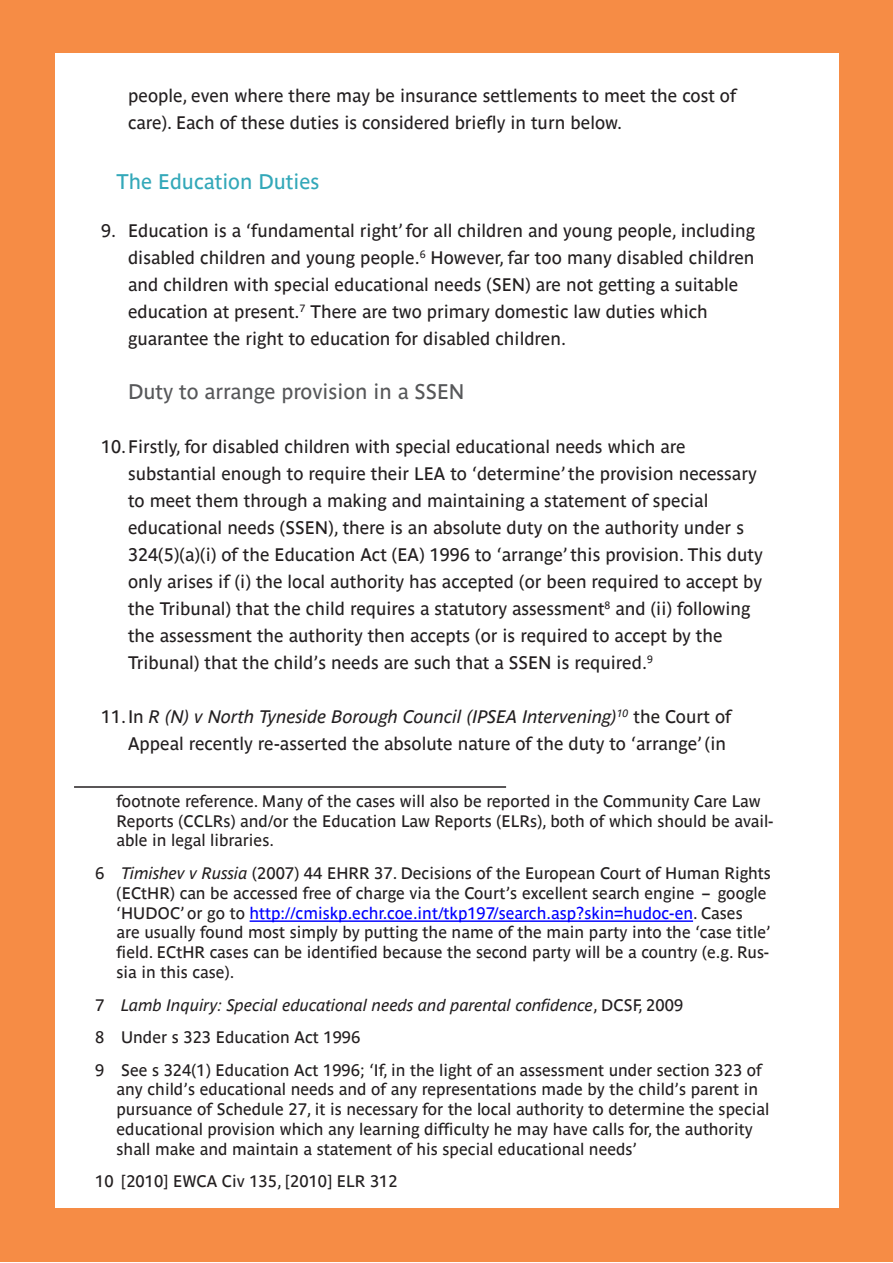
<style>
.page{position:relative;width:893px;height:1263px;background:#fff}
.page>*{position:absolute;margin:0;border:0;box-sizing:border-box;transform-origin:0 0}
.t1{font:21px "Parisine Std";color:#57585a}
.HEADING3{font:21px "Parisine Std";color:#33a8b9}
.Paragraph_Style_1{font:18px/27px "Parisine Std";color:#231f20}
.Paragraph_Style_1-2{font:16.5px/19.8px "Parisine Std";color:#231f20}
.Paragraph_Style_1-3{font:italic 16.5px "Parisine Std";color:#231f20}
.s1{font-style:italic}
.s2{color:#00f}
.s3{font-style:normal}
</style>
<div class="page">
<div style="left:0;top:0;width:893px;height:1262px;background:linear-gradient(to right,#f68c44,#f68d46)"></div>
<div style="left:55px;top:53px;width:783px;height:1154px;background:#fff"></div>
<hr style="left:74px;top:786px;width:432px;height:2px;background:#231f20">
<hr style="left:250px;top:920px;width:443px;height:2px;background:#00f">
<p class="Paragraph_Style_1" style="left:128px;top:83px;width:610px">people, even where there may be insurance settlements to meet the cost of care). Each of these duties is considered briefly in turn below.</p>
<p class="HEADING3" style="left:117px;top:169px;width:204px">The Education Duties</p>
<p class="Paragraph_Style_1" style="left:128px;top:217px;width:629px;text-indent:-27px">9. Education is a ‘fundamental right’ for all children and young people, including disabled children and young people.<sup>6</sup> However, far too many disabled children and children with special educational needs (SEN) are not getting a suitable education at present.<sup>7</sup> There are two primary domestic law duties which guarantee the right to education for disabled children.</p>
<p class="t1" style="left:128px;top:380px;width:338px">Duty to arrange provision in a SSEN</p>
<p class="Paragraph_Style_1" style="left:128px;top:433px;width:636px;text-indent:-27px">10.Firstly, for disabled children with special educational needs which are substantial enough to require their LEA to ‘determine’ the provision necessary to meet them through a making and maintaining a statement of special educational needs (SSEN), there is an absolute duty on the authority under s 324(5)(a)(i) of the Education Act (EA) 1996 to ‘arrange’ this provision. This duty only arises if (i) the local authority has accepted (or been required to accept by the Tribunal) that the child requires a statutory assessment<sup>8</sup> and (ii) following the assessment the authority then accepts (or is required to accept by the Tribunal) that the child’s needs are such that a SSEN is required.<sup>9</sup></p>
<p class="Paragraph_Style_1" style="left:101px;top:703px;width:632px;text-align:right">11.In <span class="s1">R (N) v North Tyneside Borough Council (IPSEA Intervening)</span><sup>10</sup> the Court of<br>Appeal recently re-asserted the absolute nature of the duty to ‘arrange’ (in</p>
<p class="Paragraph_Style_1-2" style="left:117px;top:791px;width:658px">footnote reference. Many of the cases will also be reported in the Community Care Law<br>Reports (CCLRs) and/or the Education Law Reports (ELRs), both of which should be avail&shy;able in legal libraries.</p>
<p class="Paragraph_Style_1-2" style="left:117px;top:863px;width:656px;text-indent:-21px">6 <span class="s1">Timishev v Russia</span> (2007) 44 EHRR 37. Decisions of the European Court of Human Rights (ECtHR) can be accessed free of charge via the Court’s excellent search engine – google ‘HUDOC’ or go to <span class="s2">http://cmiskp.echr.coe.int/tkp197/search.asp?skin=hudoc-en</span>. Cases<br>are usually found most simply by putting the name of the main party into the ‘case title’ field. ECtHR cases can be identified because the second party will be a country (e.g. Rus&shy;sia in this case).</p>
<p class="Paragraph_Style_1-3" style="left:95px;top:995px;width:589px"><span class="s3">7</span> Lamb Inquiry: Special educational needs and parental confidence<span class="s3">, DCSF, 2009</span></p>
<p class="Paragraph_Style_1-2" style="left:95px;top:1027px;width:267px">8 Under s 323 Education Act 1996</p>
<p class="Paragraph_Style_1-2" style="left:117px;top:1060px;width:654px;text-indent:-21px">9 See s 324(1) Education Act 1996; ‘If, in the light of an assessment under section 323 of any child’s educational needs and of any representations made by the child’s parent in pursuance of Schedule 27, it is necessary for the local authority to determine the special educational provision which any learning difficulty he may have calls for, the authority shall make and maintain a statement of his special educational needs’</p>
<p class="Paragraph_Style_1-2" style="left:95px;top:1172px;width:304px">10 [2010] EWCA Civ 135, [2010] ELR 312</p>
</div>
